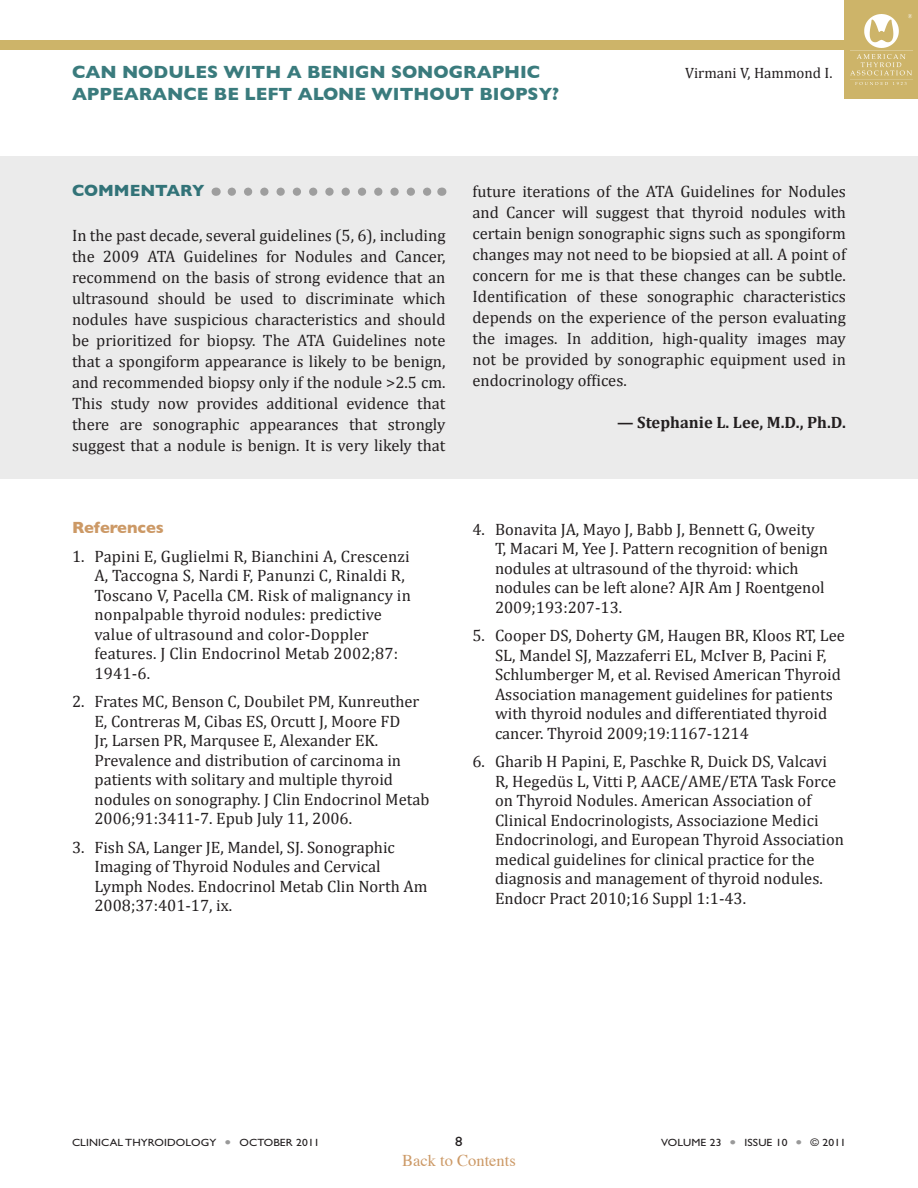
<style>
.page{position:relative;width:918px;height:1188px;background:#fff}
.page>*{position:absolute;margin:0;border:0;box-sizing:border-box;transform-origin:0 0}
.Topic_Header_page_2{font:700 18px "Gill Sans";color:#3a7b7d}
.commentary_bullet{font:16.5px/19.5px "Cambria";color:#231f20}
.body_summary{font:16.5px/21px "Cambria";color:#231f20;text-align:justify}
.commentary_name{font:700 16.5px "Cambria";color:#231f20}
.t1{font:16.5px "Times";color:#c96}
.Commentary{font:700 16.5px "Gill Sans";color:#327378}
.commentary_reference{font:700 16.5px "Gill Sans";color:#c96}
.Topic_Header_page_2-2{font:15px "Cambria";color:#231f20}
.t2{font:13.5px "Gill Sans Std";color:#231f20;scale:1.1 1}
.t3{font:10.5px "Gill Sans Std";letter-spacing:.01em;color:#231f20;scale:1.1 1}
.s1{color:#999}
</style>
<div class="page">
<div style="left:0;top:156px;width:918px;height:322px;background:#ebebeb"></div>
<svg style="left:232px;top:188px;width:200px;height:8px"></svg>
<div style="left:0;top:40px;width:918px;height:10px;background:#cdb469"></div>
<div style="left:845px;top:0;width:73px;height:99px;background:#cdb469"></div>
<img style="left:851px;top:14px;width:61px;height:71px">
<p class="Topic_Header_page_2" style="left:72px;top:62px;width:470px">CAN NODULES WITH A BENIGN SONOGRAPHIC</p>
<p class="Topic_Header_page_2-2" style="left:685px;top:64px;width:149px">Virmani V, Hammond I.</p>
<p class="Topic_Header_page_2" style="left:72px;top:83px;width:489px">APPEARANCE BE LEFT ALONE WITHOUT BIOPSY?</p>
<p class="Commentary" style="left:72px;top:181px;width:134px">COMMENTARY</p>
<p class="body_summary" style="left:72px;top:225px;width:375px">In the past decade, several guidelines (5, 6), including the 2009 ATA Guidelines for Nodules and Cancer, recommend on the basis of strong evidence that an ultrasound should be used to discriminate which nodules have suspicious characteristics and should be prioritized for biopsy. The ATA Guidelines note that a spongiform appearance is likely to be benign, and recommended biopsy only if the nodule &gt;2.5 cm.<br>This study now provides additional evidence that there are sonographic appearances that strongly suggest that a nodule is benign. It is very likely that</p>
<p class="commentary_reference" style="left:72px;top:518px;width:93px">References</p>
<p class="commentary_bullet" style="left:94px;top:546px;width:318px;text-indent:-22px">1. Papini E, Guglielmi R, Bianchini A, Crescenzi A, Taccogna S, Nardi F, Panunzi C, Rinaldi R, Toscano V, Pacella CM. Risk of malignancy in nonpalpable thyroid nodules: predictive value of ultrasound and color-Doppler features. J Clin Endocrinol Metab 2002;87:<br>1941-6.</p>
<p class="commentary_bullet" style="left:94px;top:692px;width:336px;text-indent:-22px">2. Frates MC, Benson C, Doubilet PM, Kunreuther E, Contreras M, Cibas ES, Orcutt J, Moore FD<br>Jr, Larsen PR, Marqusee E, Alexander EK.<br>Prevalence and distribution of carcinoma in patients with solitary and multiple thyroid nodules on sonography. J Clin Endocrinol Metab 2006;91:3411-7. Epub July 11, 2006.</p>
<p class="commentary_bullet" style="left:94px;top:837px;width:334px;text-indent:-22px">3. Fish SA, Langer JE, Mandel, SJ. Sonographic Imaging of Thyroid Nodules and Cervical Lymph Nodes. Endocrinol Metab Clin North Am 2008;37:401-17, ix.</p>
<p class="body_summary" style="left:472px;top:181px;width:375px">future iterations of the ATA Guidelines for Nodules and Cancer will suggest that thyroid nodules with certain benign sonographic signs such as spongiform changes may not need to be biopsied at all. A point of concern for me is that these changes can be subtle.<br>Identification of these sonographic characteristics depends on the experience of the person evaluating the images. In addition, high-quality images may not be provided by sonographic equipment used in endocrinology offices.</p>
<p class="commentary_name" style="left:617px;top:413px;width:230px">— Stephanie L. Lee, M.D., Ph.D.</p>
<p class="commentary_bullet" style="left:495px;top:519px;width:334px;text-indent:-22px">4. Bonavita JA, Mayo J, Babb J, Bennett G, Oweity T, Macari M, Yee J. Pattern recognition of benign nodules at ultrasound of the thyroid: which nodules can be left alone? AJR Am J Roentgenol 2009;193:207-13.</p>
<p class="commentary_bullet" style="left:495px;top:626px;width:351px;text-indent:-22px">5. Cooper DS, Doherty GM, Haugen BR, Kloos RT, Lee SL, Mandel SJ, Mazzaferri EL, McIver B, Pacini F, Schlumberger M, et al. Revised American Thyroid Association management guidelines for patients with thyroid nodules and differentiated thyroid cancer. Thyroid 2009;19:1167-1214</p>
<p class="commentary_bullet" style="left:495px;top:752px;width:351px;text-indent:-22px">6. Gharib H Papini, E, Paschke R, Duick DS, Valcavi R, Hegedüs L, Vitti P, AACE/AME/ETA Task Force on Thyroid Nodules. American Association of Clinical Endocrinologists, Associazione Medici Endocrinologi, and European Thyroid Association medical guidelines for clinical practice for the diagnosis and management of thyroid nodules.<br>Endocr Pract 2010;16 Suppl 1:1-43.</p>
<p class="t3" style="left:72px;top:1137px;width:227px">CLINICAL THYROIDOLOGY <span class="s1">●</span> OCTOBER 2011</p>
<p class="t2" style="left:455px;top:1134px;width:8px">8</p>
<p class="t3" style="left:661px;top:1137px;width:170px">VOLUME 23 <span class="s1">●</span> ISSUE 10 <span class="s1">●</span> © 2011</p>
<p class="t1" style="left:402px;top:1145px;width:115px">Back to Contents</p>
</div>
